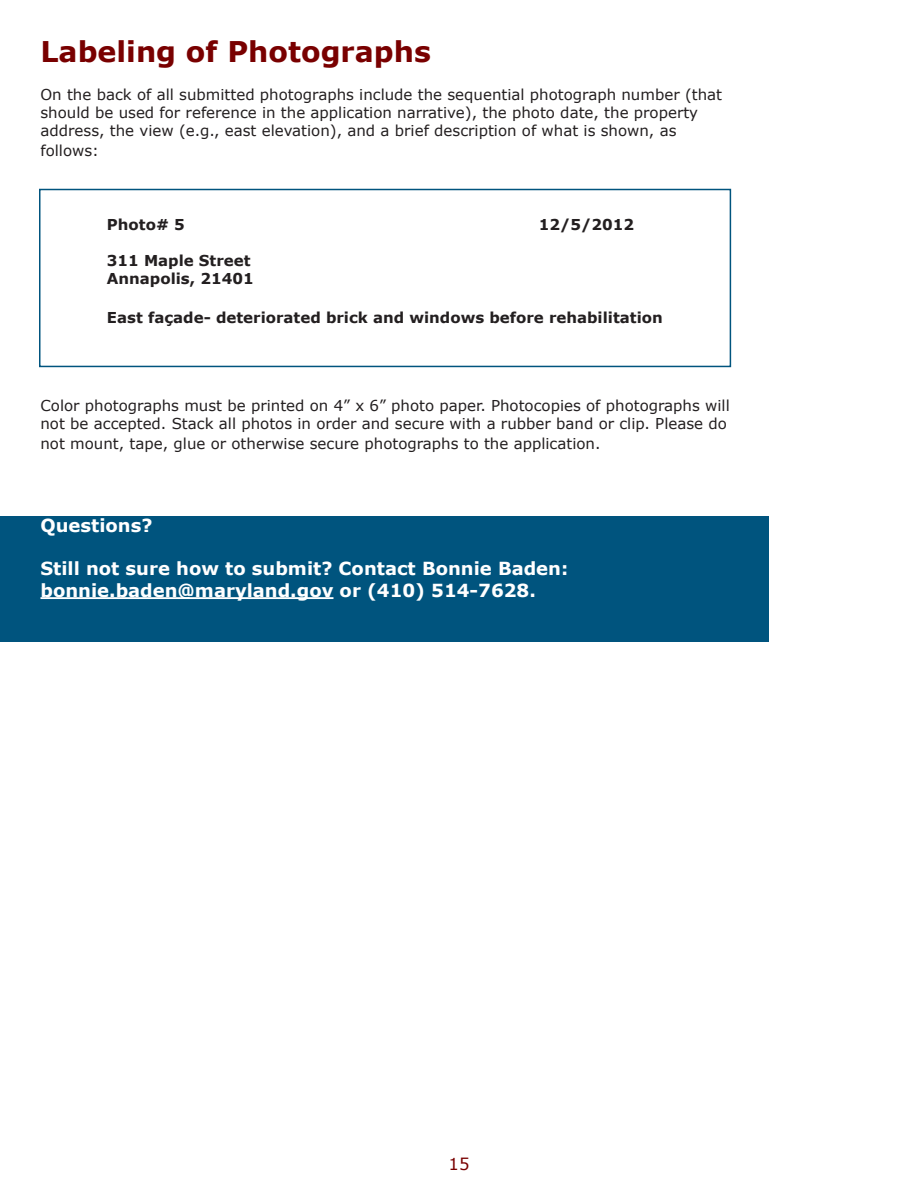
<style>
.page{position:relative;width:918px;height:1188px;background:#fff}
.page>*{position:absolute;margin:0;border:0;box-sizing:border-box;transform-origin:0 0}
.t1{font:700 28.5px "Verdana";color:#790000}
.t2{font:700 18px "Verdana";color:#fff}
.t3{font:16.5px "Verdana";color:#790000}
.t4{font:15px/18px "Verdana";color:#231f20}
.t5{font:700 15px "Verdana";color:#231f20}
</style>
<div class="page">
<div style="left:0;top:516px;width:768px;height:126px;background:#00547e"></div>
<hr style="left:40px;top:597px;width:293px;height:2px;background:#fff">
<div style="left:39px;top:189px;width:692px;height:178px;border:2px solid #00547e"></div>
<p class="t1" style="left:40px;top:32px;width:392px">Labeling of Photographs</p>
<p class="t4" style="left:40px;top:85px;width:683px">On the back of all submitted photographs include the sequential photograph number (that should be used for reference in the application narrative), the photo date, the property address, the view (e.g., east elevation), and a brief description of what is shown, as</p>
<p class="t4" style="left:40px;top:141px;width:60px">follows:</p>
<p class="t5" style="left:107px;top:214px;width:79px">Photo# 5</p>
<p class="t5" style="left:539px;top:214px;width:97px">12/5/2012</p>
<p class="t5" style="left:107px;top:250px;width:145px">311 Maple Street</p>
<p class="t5" style="left:107px;top:268px;width:148px">Annapolis, 21401</p>
<p class="t5" style="left:107px;top:307px;width:557px">East façade- deteriorated brick and windows before rehabilitation</p>
<p class="t4" style="left:40px;top:397px;width:691px">Color photographs must be printed on 4” x 6” photo paper. Photocopies of photographs will not be accepted. Stack all photos in order and secure with a rubber band or clip. Please do</p>
<p class="t4" style="left:40px;top:435px;width:562px">not mount, tape, glue or otherwise secure photographs to the application.</p>
<p class="t2" style="left:40px;top:513px;width:114px">Questions?</p>
<p class="t2" style="left:40px;top:556px;width:529px">Still not sure how to submit? Contact Bonnie Baden:</p>
<p class="t2" style="left:40px;top:578px;width:497px">bonnie.baden@maryland.gov or (410) 514-7628.</p>
<p class="t3" style="left:449px;top:1153px;width:22px">15</p>
</div>
